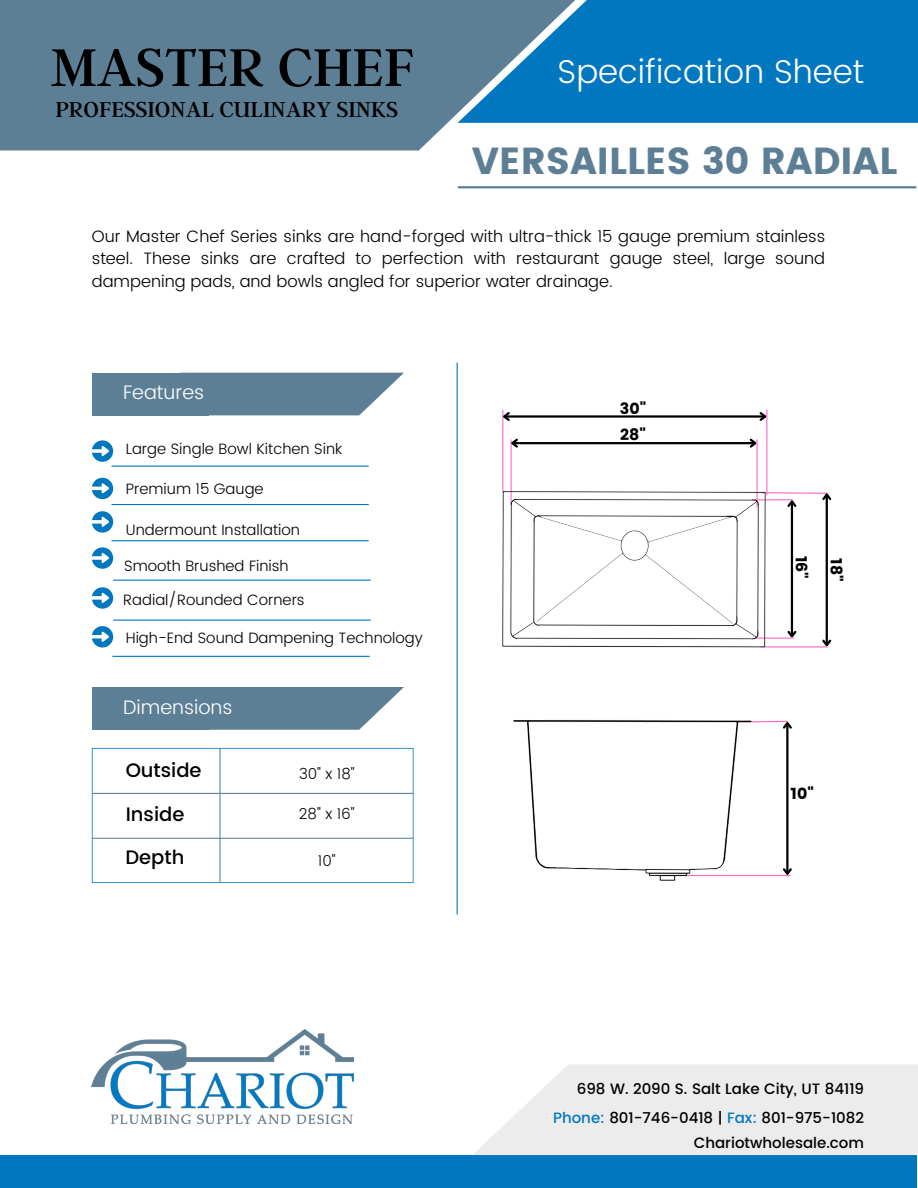
<style>
.page{position:relative;width:918px;height:1188px;background:#fff}
.page>*{position:absolute;margin:0;border:0;box-sizing:border-box;transform-origin:0 0}
.t1{font:59.25px "Argent CF";color:#000}
.t2{font:37.65px "Poppins";color:#5d7f95}
.t3{font:300 33px "Poppins";color:#fff}
.t4{font:24px "Argent CF";color:#000}
.t5{font:300 19.5px "Poppins";color:#fff}
.t6{font:500 19.5px "Poppins";color:#000}
.t7{font:300 16.5px/22.5px "Poppins";color:#000;text-align:justify}
.t8{font:15.75px "Poppins";color:#000}
.t9{font:300 15px "Poppins";color:#000}
.t10{font:500 15px "Poppins";color:#000}
.s1{color:#0077bf}
</style>
<div class="page">
<div style="left:0;top:0;width:458px;height:150px;background:#5d7f95"></div>
<svg style="left:458px;top:0;width:460px;height:123px;fill:#0077bf"></svg>
<hr style="left:459px;top:186px;width:456px;height:2px;background:#5d7f95">
<svg style="left:209px;top:373px;width:195px;height:42px"></svg>
<div style="left:92px;top:373px;width:117px;height:42px;background:#5d7f95"></div>
<hr style="left:457px;top:363px;width:1px;height:551px;background:#0077bf">
<div style="left:0;top:1155px;width:917px;height:33px;background:#0077bf"></div>
<svg style="left:473px;top:1064px;width:445px;height:91px"></svg>
<img style="left:92px;top:1029px;width:262px;height:95px">
<svg style="left:209px;top:687px;width:195px;height:43px"></svg>
<div style="left:92px;top:687px;width:117px;height:43px;background:#5d7f95"></div>
<svg style="left:92px;top:748px;width:322px;height:135px"></svg>
<hr style="left:92px;top:793px;width:321px;height:1px;background:#5d7f95">
<hr style="left:92px;top:838px;width:321px;height:1px;background:#5d7f95">
<hr style="left:219px;top:748px;width:2px;height:134px;background:#5d7f95">
<div style="left:92px;top:440px;width:21px;height:22px;background:#0077bf;border-radius:50%"></div>
<svg style="left:92px;top:446px;width:17px;height:10px"></svg>
<div style="left:92px;top:478px;width:21px;height:21px;background:#0077bf;border-radius:50%"></div>
<svg style="left:92px;top:483px;width:17px;height:10px"></svg>
<div style="left:92px;top:511px;width:21px;height:22px;background:#0077bf;border-radius:50%"></div>
<svg style="left:92px;top:517px;width:17px;height:10px"></svg>
<div style="left:92px;top:547px;width:21px;height:22px;background:#0077bf;border-radius:50%"></div>
<svg style="left:92px;top:553px;width:17px;height:10px"></svg>
<hr style="left:112px;top:466px;width:256px;height:1px;background:#0077bf">
<hr style="left:112px;top:504px;width:256px;height:1px;background:#0077bf">
<hr style="left:112px;top:540px;width:256px;height:1px;background:#0077bf">
<hr style="left:114px;top:580px;width:256px;height:1px;background:#0077bf">
<hr style="left:687px;top:875px;width:103px;height:1px;background:#ff66c4">
<hr style="left:826px;top:495px;width:2px;height:150px;background:#000">
<svg style="left:820px;top:638px;width:12px;height:10px"></svg>
<hr style="left:761px;top:646px;width:66px;height:1px;background:#ff66c4">
<hr style="left:791px;top:502px;width:2px;height:134px;background:#000">
<svg style="left:785px;top:629px;width:12px;height:10px"></svg>
<svg style="left:767px;top:491px;width:65px;height:18px"></svg>
<hr style="left:755px;top:638px;width:38px;height:1px;background:#ff66c4">
<hr style="left:502px;top:410px;width:1px;height:82px;background:#ff66c4">
<hr style="left:766px;top:410px;width:1px;height:84px;background:#ff66c4">
<hr style="left:505px;top:415px;width:260px;height:3px;background:#000">
<svg style="left:758px;top:410px;width:10px;height:13px"></svg>
<svg style="left:502px;top:410px;width:10px;height:13px"></svg>
<hr style="left:511px;top:440px;width:1px;height:64px;background:#ff66c4">
<hr style="left:513px;top:442px;width:242px;height:2px;background:#000">
<svg style="left:748px;top:438px;width:10px;height:10px"></svg>
<svg style="left:510px;top:438px;width:10px;height:12px"></svg>
<hr style="left:756px;top:440px;width:2px;height:67px;background:#ff66c4">
<hr style="left:786px;top:724px;width:3px;height:149px;background:#000">
<svg style="left:781px;top:866px;width:11px;height:11px"></svg>
<svg style="left:755px;top:720px;width:37px;height:11px"></svg>
<div style="left:92px;top:587px;width:21px;height:22px;background:#0077bf;border-radius:50%"></div>
<svg style="left:92px;top:593px;width:17px;height:10px"></svg>
<hr style="left:114px;top:620px;width:256px;height:1px;background:#0077bf">
<div style="left:92px;top:626px;width:21px;height:22px;background:#0077bf;border-radius:50%"></div>
<svg style="left:92px;top:632px;width:17px;height:10px"></svg>
<hr style="left:113px;top:656px;width:256px;height:1px;background:#0077bf">
<img style="left:502px;top:488px;width:265px;height:160px">
<img style="left:513px;top:720px;width:242px;height:161px">
<p class="t1" style="left:51px;top:29px;width:365px">MASTER CHEF</p>
<p class="t4" style="left:55px;top:94px;width:344px">PROFESSIONAL CULINARY SINKS</p>
<p class="t3" style="left:558px;top:52px;width:308px">Specification Sheet</p>
<p class="t2" style="left:472px;top:139px;width:427px">VERSAILLES 30 RADIAL</p>
<p class="t7" style="left:92px;top:225px;width:735px">Our Master Chef Series sinks are hand-forged with ultra-thick 15 gauge premium stainless steel. These sinks are crafted to perfection with restaurant gauge steel, large sound dampening pads, and bowls angled for superior water drainage.</p>
<p class="t5" style="left:123px;top:381px;width:83px">Features</p>
<p class="t9" style="left:126px;top:440px;width:218px">Large Single Bowl Kitchen Sink</p>
<p class="t9" style="left:126px;top:480px;width:139px">Premium 15 Gauge</p>
<p class="t9" style="left:126px;top:521px;width:176px">Undermount Installation</p>
<p class="t9" style="left:124px;top:557px;width:166px">Smooth Brushed Finish</p>
<p class="t9" style="left:123px;top:591px;width:183px">Radial/Rounded Corners</p>
<p class="t9" style="left:126px;top:629px;width:299px">High-End Sound Dampening Technology</p>
<p class="t5" style="left:123px;top:696px;width:111px">Dimensions</p>
<p class="t6" style="left:126px;top:759px;width:77px">Outside</p>
<p class="t6" style="left:126px;top:803px;width:60px">Inside</p>
<p class="t6" style="left:125px;top:846px;width:60px">Depth</p>
<p class="t9" style="left:299px;top:766px;width:57px">30" x 18"</p>
<p class="t9" style="left:299px;top:805px;width:57px">28" x 16"</p>
<p class="t9" style="left:318px;top:852px;width:19px">10"</p>
<p class="t8" style="left:620px;top:400px;width:28px">30"</p>
<p class="t8" style="left:620px;top:426px;width:27px">28"</p>
<p class="t8" style="left:811px;top:556px;width:25px;rotate:90deg">16"</p>
<p class="t8" style="left:845px;top:558px;width:25px;rotate:90deg">18"</p>
<p class="t8" style="left:791px;top:784px;width:25px">10"</p>
<p class="t10" style="left:577px;top:1080px;width:289px">698 W. 2090 S. Salt Lake City, UT 84119</p>
<p class="t10" style="left:553px;top:1109px;width:312px"><span class="s1">Phone:</span> 801-746-0418 | <span class="s1">Fax:</span> 801-975-1082</p>
<p class="t10" style="left:694px;top:1134px;width:172px">Chariotwholesale.com</p>
</div>
